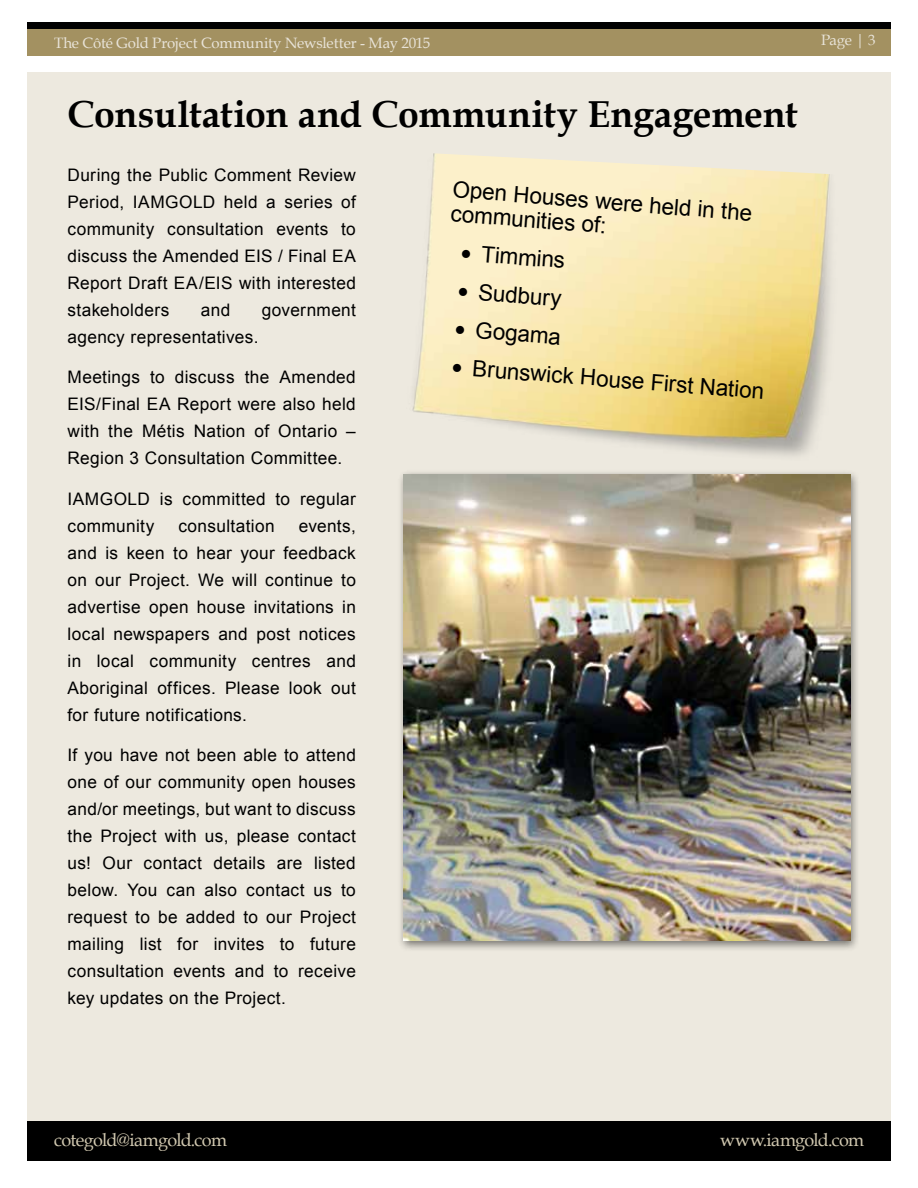
<style>
.page{position:relative;width:918px;height:1188px;background:#fff}
.page>*{position:absolute;margin:0;border:0;box-sizing:border-box;transform-origin:0 0}
.t1{font:700 37.5px "Book Antiqua";letter-spacing:-.01em;color:#000}
.t2{font:22.5px/24.6px "Arial";color:#000}
.t3{font:18px "Book Antiqua";letter-spacing:-.04em;color:#d1c8b0}
.t4{font:17.25px/27px "Arial";letter-spacing:.02em;color:#000;text-align:justify}
.t5{font:15px "Book Antiqua";letter-spacing:-.01em;color:#e8e3d8}
</style>
<div class="page">
<div style="left:27px;top:1121px;width:864px;height:40px;background:#000"></div>
<div style="left:27px;top:22px;width:864px;height:34px;background:#a39161"></div>
<div style="left:27px;top:22px;width:864px;height:7px;background:#000"></div>
<div style="left:27px;top:73px;width:864px;height:1048px;background:#ede9df"></div>
<img style="left:412px;top:153px;width:418px;height:303px">
<div style="left:397px;top:469px;width:464px;height:483px;background:#000;opacity:.5"></div>
<img style="left:403px;top:474px;width:447px;height:467px">
<p class="t5" style="left:54px;top:32px;width:378px">The Côté Gold Project Community Newsletter - May 2015</p>
<h1 class="t1" style="left:68px;top:89px;width:732px">Consultation and Community Engagement</h1>
<p class="t4" style="left:68px;top:162px;width:290px">During the Public Comment Review Period, IAMGOLD held a series of community consultation events to discuss the Amended EIS / Final EA Report Draft EA/EIS with interested stakeholders</p>
<h2 class="t2" style="left:454px;top:176px;width:302px;rotate:5deg">Open Houses were held in the communities of:</h2>
<h2 class="t2" style="left:462px;top:240px;width:106px;rotate:5deg">• Timmins</h2>
<h2 class="t2" style="left:459px;top:278px;width:105px;rotate:5deg">• Sudbury</h2>
<h2 class="t2" style="left:456px;top:316px;width:108px;rotate:5deg">• Gogama</h2>
<h2 class="t2" style="left:453px;top:353px;width:314px;rotate:5deg">• Brunswick House First Nation</h2>
<p class="t4" style="left:201px;top:297px;width:31px">and</p>
<p class="t4" style="left:262px;top:297px;width:96px">government</p>
<p class="t4" style="left:68px;top:324px;width:193px">agency representatives.</p>
<p class="t4" style="left:68px;top:364px;width:290px">Meetings to discuss the Amended EIS/Final EA Report were also held with the Métis Nation of Ontario – Region 3 Consultation Committee.</p>
<p class="t4" style="left:68px;top:486px;width:290px">IAMGOLD is committed to regular community</p>
<p class="t4" style="left:178px;top:513px;width:98px">consultation</p>
<p class="t4" style="left:68px;top:513px;width:290px;text-indent:231px">events, and is keen to hear your feedback on our Project. We will continue to advertise open house invitations in local newspapers and post notices in local community centres and Aboriginal offices. Please look out for future notifications.</p>
<p class="t4" style="left:68px;top:742px;width:290px">If you have not been able to attend one of our community open houses and/or meetings, but want to discuss the Project with us, please contact us! Our contact details are listed below. You can also contact us to request to be added to our Project mailing list for invites to future consultation events and to receive key updates on the Project.</p>
<p class="t5" style="left:821px;top:30px;width:56px">Page | 3</p>
<p class="t3" style="left:54px;top:1127px;width:174px">cotegold@iamgold.com</p>
<p class="t3" style="left:720px;top:1127px;width:145px">www.iamgold.com</p>
</div>
